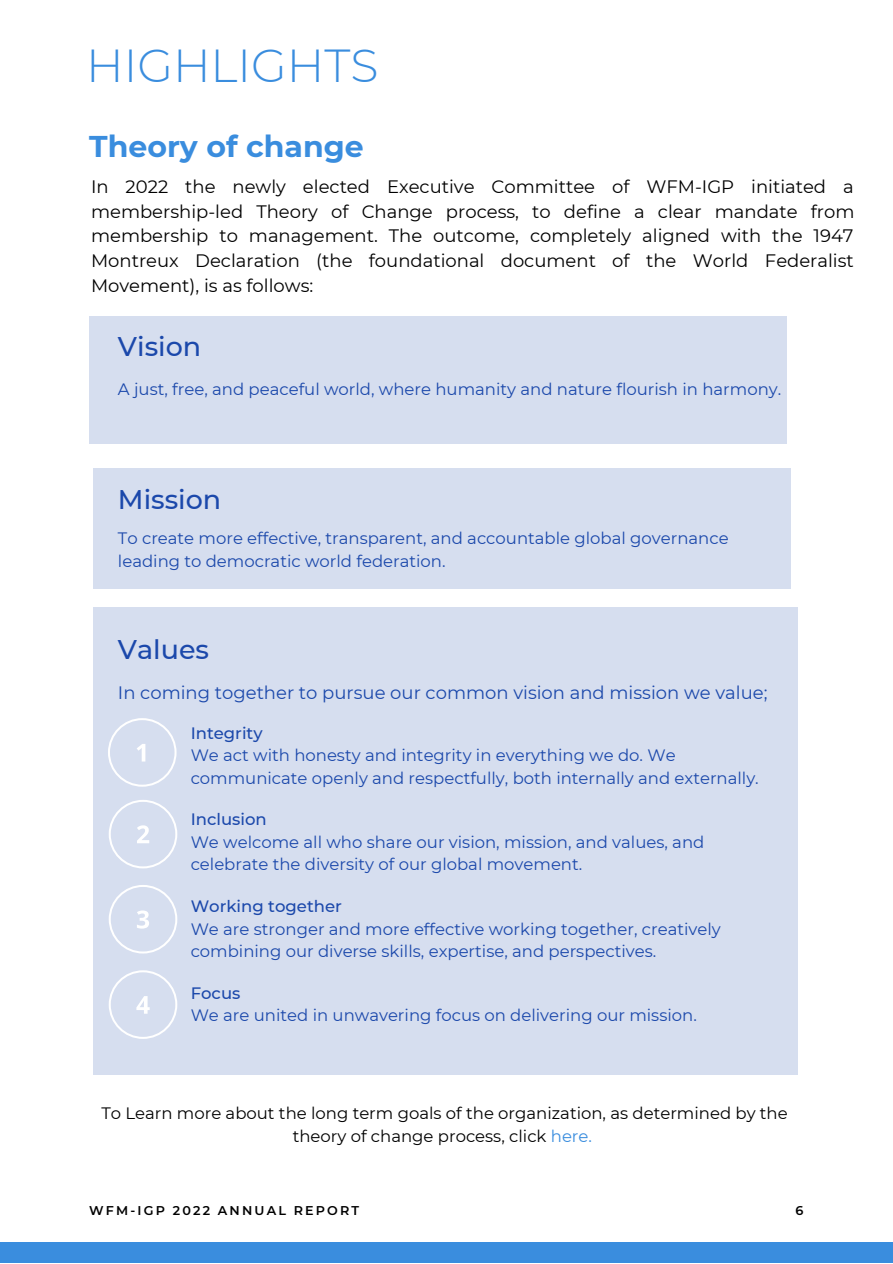
<style>
.page{position:relative;width:893px;height:1264px;background:#fff}
.page>*{position:absolute;margin:0;border:0;box-sizing:border-box;transform-origin:0 0}
.t1{font:300 46.2px "Montserrat";color:#3a8dde}
.t2{font:700 30px "Montserrat";color:#3a8dde}
.t3{font:500 27px "Montserrat";color:#1b48ab}
.t4{font:18px/24.8px "Montserrat";color:#000;text-align:justify}
.t5{font:18px "Montserrat";color:#1b48ab}
.t6{font:16.5px/22.5px "Montserrat";color:#1b48ab}
.t7{font:16.5px/22.5px "Montserrat";color:#000;text-align:center}
.t8{font:500 16.5px "Montserrat";color:#1b48ab}
.t9{font:600 12.75px "Montserrat";letter-spacing:.17em;color:#000}
.s1{color:#3a8dde}
</style>
<div class="page">
<div style="left:0;top:1242px;width:892px;height:20px;background:#3a8dde"></div>
<div style="left:89px;top:316px;width:697px;height:127px;background:#d6deef"></div>
<div style="left:94px;top:468px;width:697px;height:121px;background:#d6deef"></div>
<div style="left:94px;top:607px;width:703px;height:467px;background:#d6deef"></div>
<svg style="left:108px;top:718px;width:68px;height:68px"></svg>
<svg style="left:109px;top:800px;width:68px;height:68px"></svg>
<svg style="left:109px;top:885px;width:68px;height:68px"></svg>
<svg style="left:109px;top:970px;width:68px;height:68px"></svg>
<p class="t1" style="left:86px;top:37px;width:294px">HIGHLIGHTS</p>
<p class="t2" style="left:89px;top:128px;width:276px">Theory of change</p>
<p class="t4" style="left:91px;top:174px;width:765px">In 2022 the newly elected Executive Committee of WFM-IGP initiated a membership-led Theory of Change process, to define a clear mandate from membership to management. The outcome, completely aligned with the 1947<br>Montreux Declaration (the foundational document of the World Federalist Movement), is as follows:</p>
<p class="t3" style="left:118px;top:330px;width:85px">Vision</p>
<p class="t6" style="left:118px;top:378px;width:664px">A just, free, and peaceful world, where humanity and nature flourish in harmony.</p>
<p class="t3" style="left:118px;top:482px;width:105px">Mission</p>
<p class="t6" style="left:118px;top:527px;width:612px">To create more effective, transparent, and accountable global governance leading to democratic world federation.</p>
<p class="t3" style="left:118px;top:633px;width:93px">Values</p>
<p class="t5" style="left:118px;top:681px;width:651px">In coming together to pursue our common vision and mission we value;</p>
<p class="t8" style="left:191px;top:722px;width:73px">Integrity</p>
<p class="t6" style="left:191px;top:744px;width:569px">We act with honesty and integrity in everything we do. We communicate openly and respectfully, both internally and externally.</p>
<p class="t8" style="left:191px;top:809px;width:78px">Inclusion</p>
<p class="t6" style="left:191px;top:830px;width:515px">We welcome all who share our vision, mission, and values, and celebrate the diversity of our global movement.</p>
<p class="t8" style="left:191px;top:896px;width:153px">Working together</p>
<p class="t6" style="left:191px;top:917px;width:531px">We are stronger and more effective working together, creatively combining our diverse skills, expertise, and perspectives.</p>
<p class="t8" style="left:191px;top:982px;width:51px">Focus</p>
<p class="t6" style="left:191px;top:1004px;width:507px">We are united in unwavering focus on delivering our mission.</p>
<p class="t7" style="left:101px;top:1101px;width:687px">To Learn more about the long term goals of the organization, as determined by the theory of change process, click <span class="s1">here.</span></p>
<p class="t9" style="left:89px;top:1202px;width:271px">WFM-IGP 2022 ANNUAL REPORT</p>
<p class="t9" style="left:795px;top:1202px;width:9px">6</p>
</div>
